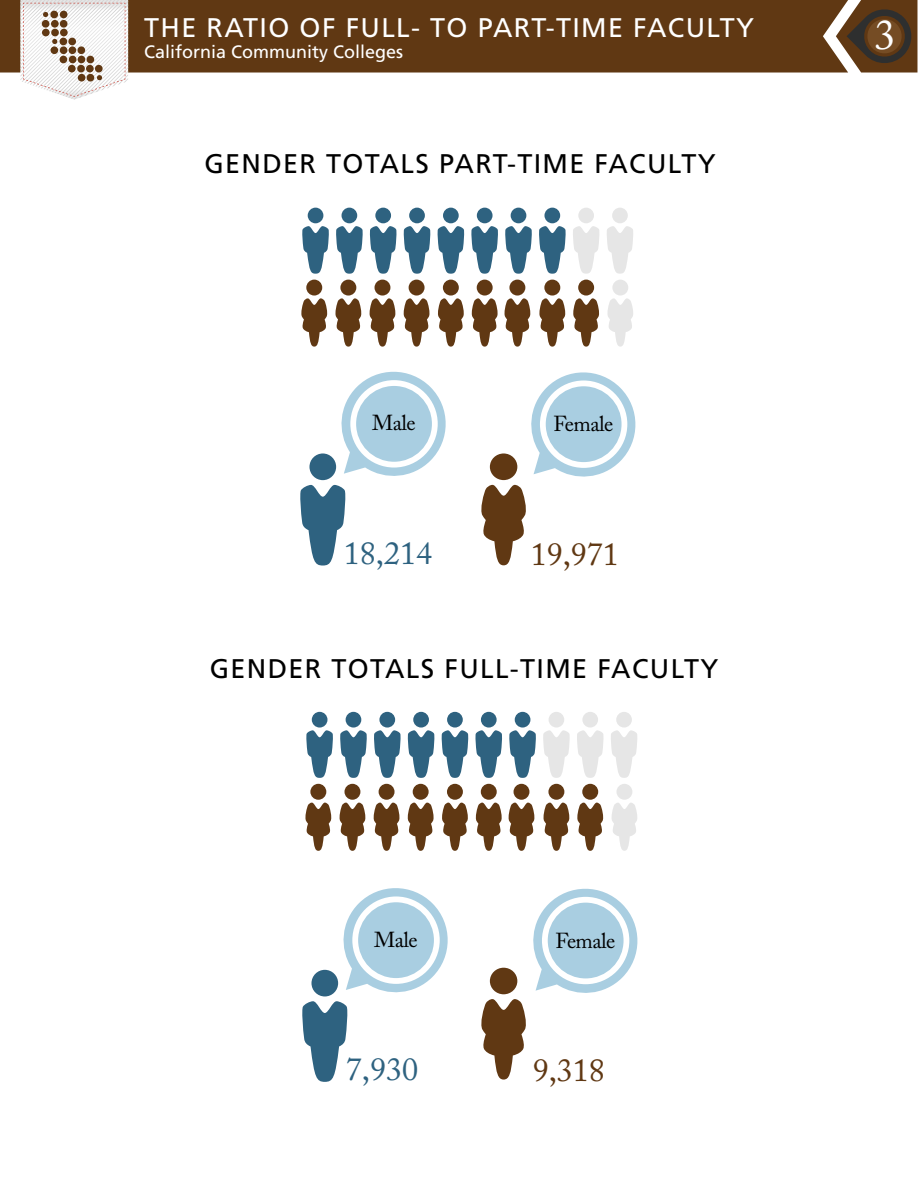
<style>
.page{position:relative;width:918px;height:1188px;background:#fff}
.page>*{position:absolute;margin:0;border:0;box-sizing:border-box;transform-origin:0 0}
.t1{font:42px "Adobe Caslon Pro";color:#fff}
.t2{font:32.1px "Adobe Caslon Pro";color:#2e6280}
.t3{font:32.1px "Adobe Caslon Pro";color:#603813}
.t4{font:27px "Frutiger";letter-spacing:.05em;color:#000}
.t5{font:27px "Frutiger";letter-spacing:.05em;color:#fff}
.t6{font:21.6px "Adobe Caslon Pro";letter-spacing:-.025em;color:#000}
.t7{font:18px "Frutiger";color:#fff}
</style>
<div class="page">
<div style="left:0;top:0;width:917px;height:73px;background:#603813"></div>
<svg style="left:847px;top:7px;width:67px;height:59px"></svg>
<svg style="left:300px;top:371px;width:146px;height:195px"></svg>
<svg style="left:471px;top:208px;width:27px;height:66px"></svg>
<svg style="left:539px;top:208px;width:27px;height:66px"></svg>
<svg style="left:607px;top:208px;width:26px;height:66px"></svg>
<svg style="left:505px;top:208px;width:27px;height:66px"></svg>
<svg style="left:573px;top:208px;width:26px;height:66px"></svg>
<svg style="left:302px;top:208px;width:27px;height:66px"></svg>
<svg style="left:369px;top:208px;width:28px;height:66px"></svg>
<svg style="left:437px;top:208px;width:28px;height:66px"></svg>
<svg style="left:336px;top:208px;width:27px;height:66px"></svg>
<svg style="left:403px;top:208px;width:28px;height:66px"></svg>
<svg style="left:301px;top:280px;width:27px;height:67px"></svg>
<svg style="left:335px;top:280px;width:95px;height:67px"></svg>
<svg style="left:438px;top:280px;width:93px;height:67px"></svg>
<svg style="left:539px;top:280px;width:60px;height:67px"></svg>
<svg style="left:607px;top:280px;width:26px;height:67px"></svg>
<svg style="left:475px;top:712px;width:27px;height:66px"></svg>
<svg style="left:543px;top:712px;width:27px;height:66px"></svg>
<svg style="left:611px;top:712px;width:26px;height:66px"></svg>
<svg style="left:509px;top:712px;width:27px;height:66px"></svg>
<svg style="left:577px;top:712px;width:27px;height:66px"></svg>
<svg style="left:306px;top:712px;width:27px;height:66px"></svg>
<svg style="left:374px;top:712px;width:27px;height:66px"></svg>
<svg style="left:441px;top:712px;width:28px;height:66px"></svg>
<svg style="left:340px;top:712px;width:27px;height:66px"></svg>
<svg style="left:407px;top:712px;width:28px;height:66px"></svg>
<svg style="left:305px;top:784px;width:129px;height:67px"></svg>
<svg style="left:442px;top:784px;width:26px;height:67px"></svg>
<svg style="left:475px;top:784px;width:60px;height:67px"></svg>
<svg style="left:543px;top:784px;width:61px;height:67px"></svg>
<svg style="left:612px;top:784px;width:25px;height:67px"></svg>
<svg style="left:302px;top:888px;width:146px;height:194px"></svg>
<svg style="left:20px;top:0;width:108px;height:100px"></svg>
<svg style="left:481px;top:372px;width:155px;height:193px"></svg>
<svg style="left:481px;top:888px;width:157px;height:192px"></svg>
<p class="t5" style="left:144px;top:11px;width:612px">THE RATIO OF FULL- TO PART-TIME FACULTY</p>
<p class="t7" style="left:144px;top:41px;width:260px">California Community Colleges</p>
<p class="t4" style="left:204px;top:148px;width:513px">GENDER TOTALS PART-TIME FACULTY</p>
<p class="t6" style="left:372px;top:410px;width:45px">Male</p>
<p class="t2" style="left:344px;top:534px;width:90px">18,214</p>
<p class="t6" style="left:553px;top:411px;width:61px">Female</p>
<p class="t3" style="left:531px;top:535px;width:90px">19,971</p>
<p class="t4" style="left:210px;top:652px;width:510px">GENDER TOTALS FULL-TIME FACULTY</p>
<p class="t6" style="left:374px;top:927px;width:45px">Male</p>
<p class="t2" style="left:346px;top:1050px;width:74px">7,930</p>
<p class="t6" style="left:556px;top:927px;width:61px">Female</p>
<p class="t3" style="left:533px;top:1051px;width:74px">9,318</p>
<p class="t1" style="left:875px;top:10px;width:23px">3</p>
</div>
